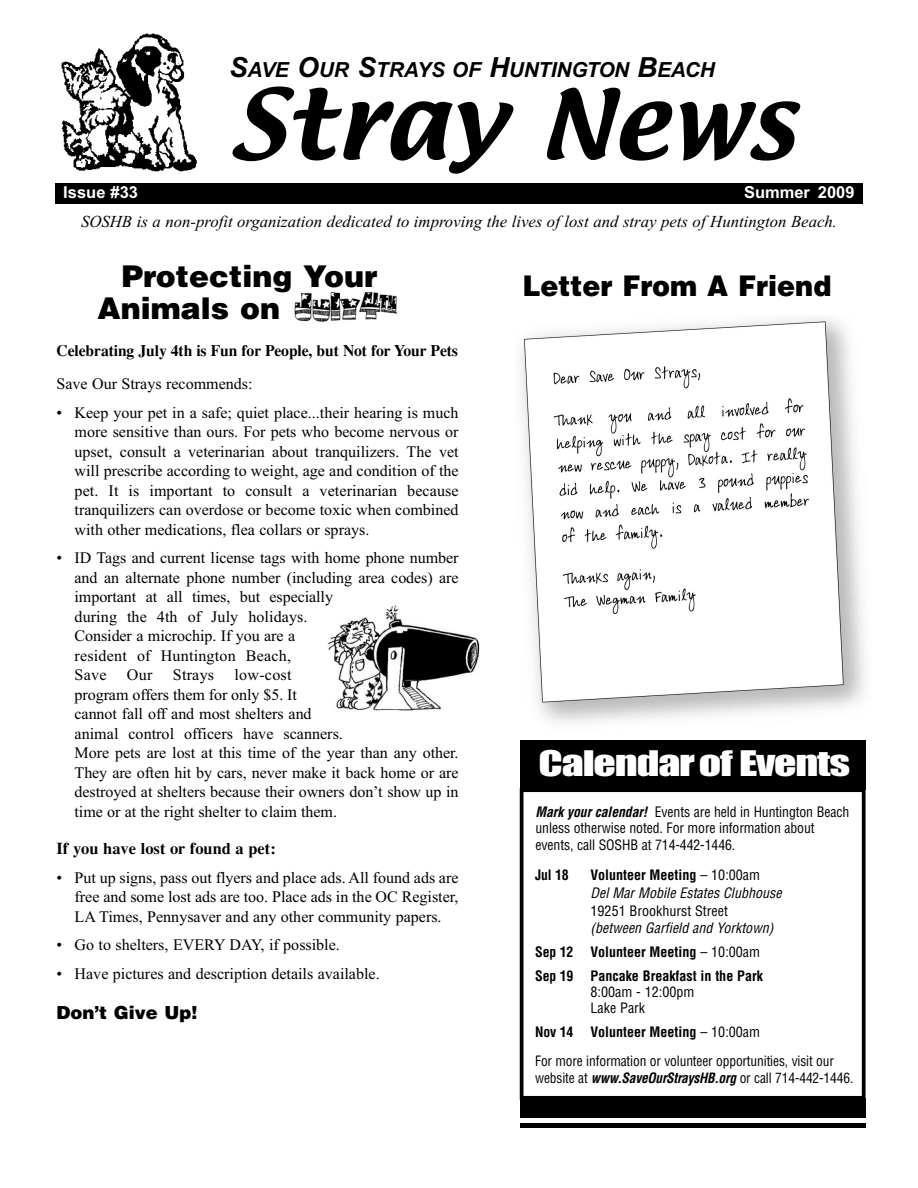
<style>
.page{position:relative;width:918px;height:1188px;background:#fff}
.page>*{position:absolute;margin:0;border:0;box-sizing:border-box;transform-origin:0 0}
.t1{font:85.5px "Textile";letter-spacing:.015em;color:#000;scale:1.1 1}
.t2{font:32.55px "Impact";letter-spacing:-.025em;color:#fff;scale:1.35 1}
.t3{font:900 30px/31.5px "Helvetica";color:#000}
.t4{font:900 28.5px "Helvetica";color:#000;scale:.95 1}
.t5{font:italic 700 20.85px "Arial";letter-spacing:-.01em;color:#000}
.t6{font:900 18px "Helvetica";color:#000}
.t7{font:italic 16.65px "Times New Roman";color:#000}
.t8{font:700 16.5px "Times";color:#000}
.t9{font:700 16.5px "Arial";color:#fff}
.t10{font:16.05px/19.5px "Times New Roman";letter-spacing:-.005em;color:#000;text-align:justify}
.t11{font:700 16.05px "Times";letter-spacing:-.01em;color:#000}
.t12{font:condensed 14.1px/16.4px "Helvetica";letter-spacing:-.01em;color:#000}
.t13{font:700 condensed 14.1px/23.7px "Helvetica";color:#000}
.t14{font:italic condensed 14.1px/17.7px "Helvetica";color:#000}
.t15{font:condensed 13.95px/17px "Helvetica";letter-spacing:-.01em;color:#000}
.s1{font-size:27.75px}
.s2{font-weight:700;font-style:italic}
.s3{font-weight:700;font-style:normal}
.s4{font-style:normal}
.s5{font-weight:400;font-style:italic}
.s6{font-weight:400}
</style>
<div class="page">
<div style="left:55px;top:183px;width:808px;height:20px;background:#000"></div>
<img style="left:60px;top:33px;width:137px;height:139px">
<img style="left:520px;top:318px;width:346px;height:405px">
<div style="left:520px;top:740px;width:346px;height:49px;background:#000"></div>
<div style="left:520px;top:788px;width:346px;height:312px;border:4px solid #000"></div>
<div style="left:520px;top:1098px;width:346px;height:20px;background:#000"></div>
<hr style="left:520px;top:1124px;width:346px;height:4px;background:#000">
<img style="left:294px;top:292px;width:103px;height:30px">
<img style="left:328px;top:604px;width:152px;height:107px">
<p class="t5" style="left:229px;top:62px;width:487px"><span class="s1">S</span>AVE <span class="s1">O</span>UR <span class="s1">S</span>TRAYS OF <span class="s1">H</span>UNTINGTON <span class="s1">B</span>EACH</p>
<h1 class="t1" style="left:229px;top:88px;width:516px">Stray News</h1>
<p class="t9" style="left:63px;top:186px;width:76px">Issue #33</p>
<p class="t9" style="left:744px;top:186px;width:112px">Summer 2009</p>
<p class="t7" style="left:81px;top:215px;width:758px">SOSHB is a non-profit organization dedicated to improving the lives of lost and stray pets of Huntington Beach.</p>
<h3 class="t3" style="left:98px;top:264px;width:282px;text-indent:24px">Protecting Your<br>Animals on</h3>
<p class="t11" style="left:57px;top:345px;width:403px">Celebrating July 4th is Fun for People, but Not for Your Pets</p>
<p class="t10" style="left:57px;top:376px;width:198px">Save Our Strays recommends:</p>
<p class="t10" style="left:75px;top:404px;width:386px;text-indent:-18px">• Keep your pet in a safe; quiet place...their hearing is much more sensitive than ours. For pets who become nervous or upset, consult a veterinarian about tranquilizers. The vet will prescribe according to weight, age and condition of the pet. It is important to consult a veterinarian because tranquilizers can overdose or become toxic when combined with other medications, flea collars or sprays.</p>
<p class="t10" style="left:75px;top:550px;width:386px;text-align:left;text-indent:-18px">• ID Tags and current license tags with home phone number and an alternate phone number (including area codes) are important at all times, but especially<br>during the 4th of July holidays.<br>Consider a microchip. If you are a<br>resident of Huntington Beach,<br>Save</p>
<p class="t10" style="left:75px;top:667px;width:386px;text-align:left;text-indent:160px">low-cost<br>program offers them for only $5. It<br>cannot fall off and most shelters and<br>animal control officers have scanners.<br>More pets are lost at this time of the year than any other.<br>They are often hit by cars, never make it back home or are destroyed at shelters because their owners don’t show up in time or at the right shelter to claim them.</p>
<p class="t8" style="left:57px;top:843px;width:221px">If you have lost or found a pet:</p>
<p class="t10" style="left:75px;top:869px;width:386px;text-indent:-18px">• Put up signs, pass out flyers and place ads. All found ads are free and some lost ads are too. Place ads in the OC Register, LA Times, Pennysaver and any other community papers.</p>
<p class="t10" style="left:57px;top:937px;width:285px">• Go to shelters, EVERY DAY, if possible.</p>
<p class="t10" style="left:57px;top:965px;width:325px">• Have pictures and description details available.</p>
<p class="t6" style="left:57px;top:1007px;width:142px">Don’t Give Up!</p>
<p class="t10" style="left:127px;top:667px;width:27px">Our</p>
<p class="t10" style="left:173px;top:667px;width:43px">Strays</p>
<h3 class="t4" style="left:522px;top:276px;width:327px">Letter From A Friend</h3>
<h2 class="t2" style="left:539px;top:753px;width:232px">Calendar of Events</h2>
<p class="t12" style="left:536px;top:805px;width:315px"><span class="s2">Mark your calendar!</span> Events are held in Huntington Beach unless otherwise noted. For more information about events, call SOSHB at 714-442-1446.</p>
<p class="t13" style="left:535px;top:864px;width:35px">Jul 18</p>
<p class="t14" style="left:591px;top:867px;width:193px"><span class="s3">Volunteer Meeting</span> <span class="s4">– 10:00am<br></span>Del Mar Mobile Estates Clubhouse</p>
<p class="t12" style="left:591px;top:903px;width:139px">19251 Brookhurst Street</p>
<p class="t13" style="left:535px;top:917px;width:240px;text-indent:55px"><span class="s5">(between Garfield and Yorktown)<br></span>Sep 12 Volunteer Meeting <span class="s6">– 10:00am<br></span>Sep 19 Pancake Breakfast in the Park</p>
<p class="t12" style="left:591px;top:985px;width:105px">8:00am - 12:00pm<br>Lake Park</p>
<p class="t13" style="left:535px;top:1021px;width:226px">Nov 14 Volunteer Meeting <span class="s6">– 10:00am</span></p>
<p class="t15" style="left:535px;top:1053px;width:320px">For more information or volunteer opportunities, visit our website at <span class="s2">www.SaveOurStraysHB.org</span> or call 714-442-1446.</p>
</div>
